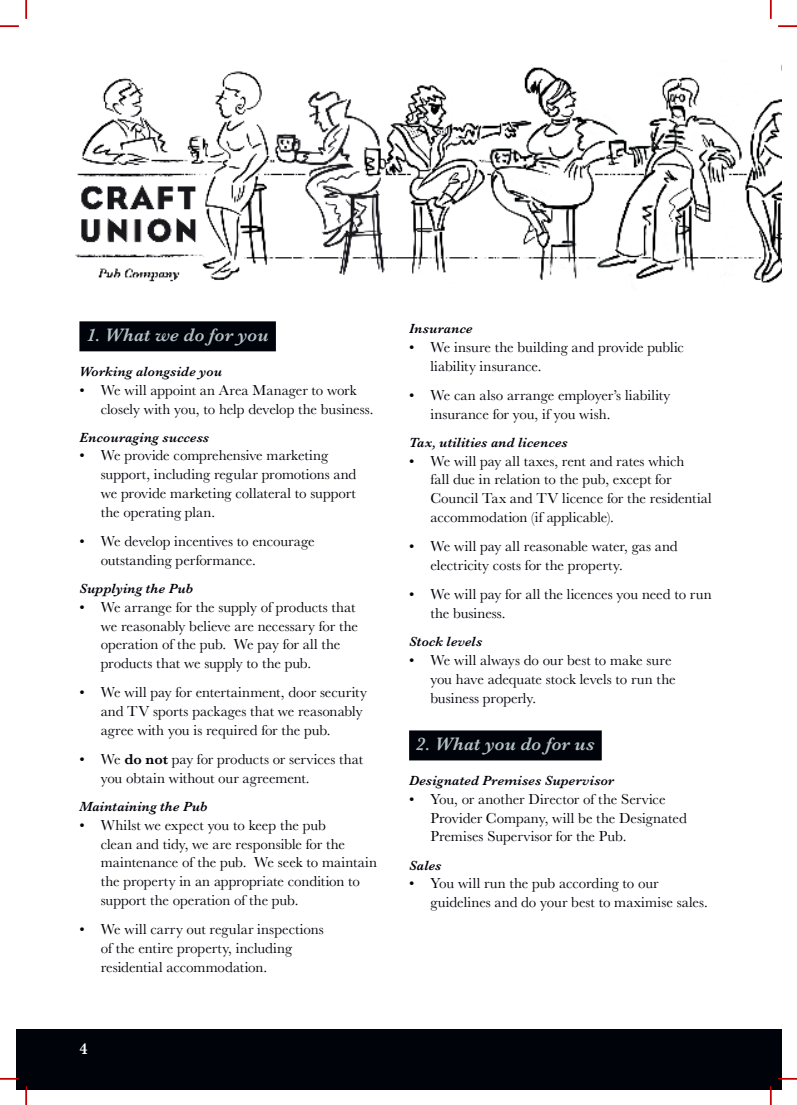
<style>
.page{position:relative;width:797px;height:1105px;background:#fff}
.page>*{position:absolute;margin:0;border:0;box-sizing:border-box;transform-origin:0 0}
.t1{font:italic 600 18.75px "Baskerville";letter-spacing:.01em;color:#b4c1c9}
.t2{font:600 16.25px "Baskerville";color:#fff}
.t3{font:15px/18.8px "Baskerville";color:#000309}
.t4{font:italic 600 13.75px "Baskerville";letter-spacing:.01em;color:#000309}
.s1{font-weight:600}
</style>
<div class="page">
<div style="left:16px;top:1029px;width:765px;height:60px;background:#000309"></div>
<div style="left:79px;top:321px;width:197px;height:30px;background:#000309"></div>
<div style="left:409px;top:730px;width:192px;height:30px;background:#000309"></div>
<img style="left:75px;top:67px;width:706px;height:216px">
<svg style="left:0;top:25px;width:19px;height:2px"></svg>
<svg style="left:778px;top:25px;width:19px;height:2px"></svg>
<svg style="left:0;top:1078px;width:19px;height:1px"></svg>
<svg style="left:778px;top:1078px;width:19px;height:1px"></svg>
<svg style="left:25px;top:0;width:2px;height:19px"></svg>
<svg style="left:25px;top:1086px;width:2px;height:19px"></svg>
<svg style="left:770px;top:0;width:1px;height:19px"></svg>
<svg style="left:770px;top:1086px;width:1px;height:19px"></svg>
<p class="t1" style="left:86px;top:327px;width:184px">1 . What we do for you</p>
<p class="t4" style="left:79px;top:366px;width:144px">Working alongside you</p>
<p class="t3" style="left:101px;top:382px;width:274px;text-indent:-21px">• We will appoint an Area Manager to work closely with you, to help develop the business.</p>
<p class="t4" style="left:79px;top:431px;width:131px">Encouraging success</p>
<p class="t3" style="left:101px;top:448px;width:257px;text-indent:-21px">• We provide comprehensive marketing support, including regular promotions and we provide marketing collateral to support the operating plan.</p>
<p class="t3" style="left:101px;top:533px;width:215px;text-indent:-21px">• We develop incentives to encourage outstanding performance.</p>
<p class="t4" style="left:79px;top:583px;width:115px">Supplying the Pub</p>
<p class="t3" style="left:101px;top:599px;width:259px;text-indent:-21px">• We arrange for the supply of products that we reasonably believe are necessary for the operation of the pub. We pay for all the products that we supply to the pub.</p>
<p class="t3" style="left:101px;top:685px;width:268px;text-indent:-21px">• We will pay for entertainment, door security and TV sports packages that we reasonably agree with you is required for the pub.</p>
<p class="t3" style="left:101px;top:751px;width:264px;text-indent:-21px">• We <span class="s1">do not</span> pay for products or services that you obtain without our agreement.</p>
<p class="t4" style="left:79px;top:801px;width:130px">Maintaining the Pub</p>
<p class="t3" style="left:101px;top:817px;width:278px;text-indent:-21px">• Whilst we expect you to keep the pub<br>clean and tidy, we are responsible for the maintenance of the pub. We seek to maintain the property in an appropriate condition to support the operation of the pub.</p>
<p class="t3" style="left:101px;top:921px;width:224px;text-indent:-21px">• We will carry out regular inspections of the entire property, including residential accommodation.</p>
<p class="t2" style="left:79px;top:1042px;width:10px">4</p>
<p class="t4" style="left:409px;top:323px;width:65px">Insurance</p>
<p class="t3" style="left:430px;top:339px;width:255px;text-indent:-21px">• We insure the building and provide public liability insurance.</p>
<p class="t3" style="left:430px;top:387px;width:241px;text-indent:-21px">• We can also arrange employer’s liability insurance for you, if you wish.</p>
<p class="t4" style="left:409px;top:437px;width:160px">Tax, utilities and licences</p>
<p class="t3" style="left:430px;top:453px;width:283px;text-indent:-21px">• We will pay all taxes, rent and rates which<br>fall due in relation to the pub, except for Council Tax and TV licence for the residential accommodation (if applicable).</p>
<p class="t3" style="left:430px;top:539px;width:249px;text-indent:-21px">• We will pay all reasonable water, gas and electricity costs for the property.</p>
<p class="t3" style="left:430px;top:587px;width:283px;text-indent:-21px">• We will pay for all the licences you need to run the business.</p>
<p class="t4" style="left:409px;top:636px;width:75px">Stock levels</p>
<p class="t3" style="left:430px;top:652px;width:247px;text-indent:-21px">• We will always do our best to make sure you have adequate stock levels to run the business properly.</p>
<p class="t1" style="left:416px;top:736px;width:180px">2 . What you do for us</p>
<p class="t4" style="left:409px;top:775px;width:207px">Designated Premises Supervisor</p>
<p class="t3" style="left:430px;top:791px;width:258px;text-indent:-21px">• You, or another Director of the Service<br>Provider Company, will be the Designated<br>Premises Supervisor for the Pub.</p>
<p class="t4" style="left:409px;top:859px;width:34px">Sales</p>
<p class="t3" style="left:430px;top:875px;width:279px;text-indent:-21px">• You will run the pub according to our guidelines and do your best to maximise sales.</p>
</div>
